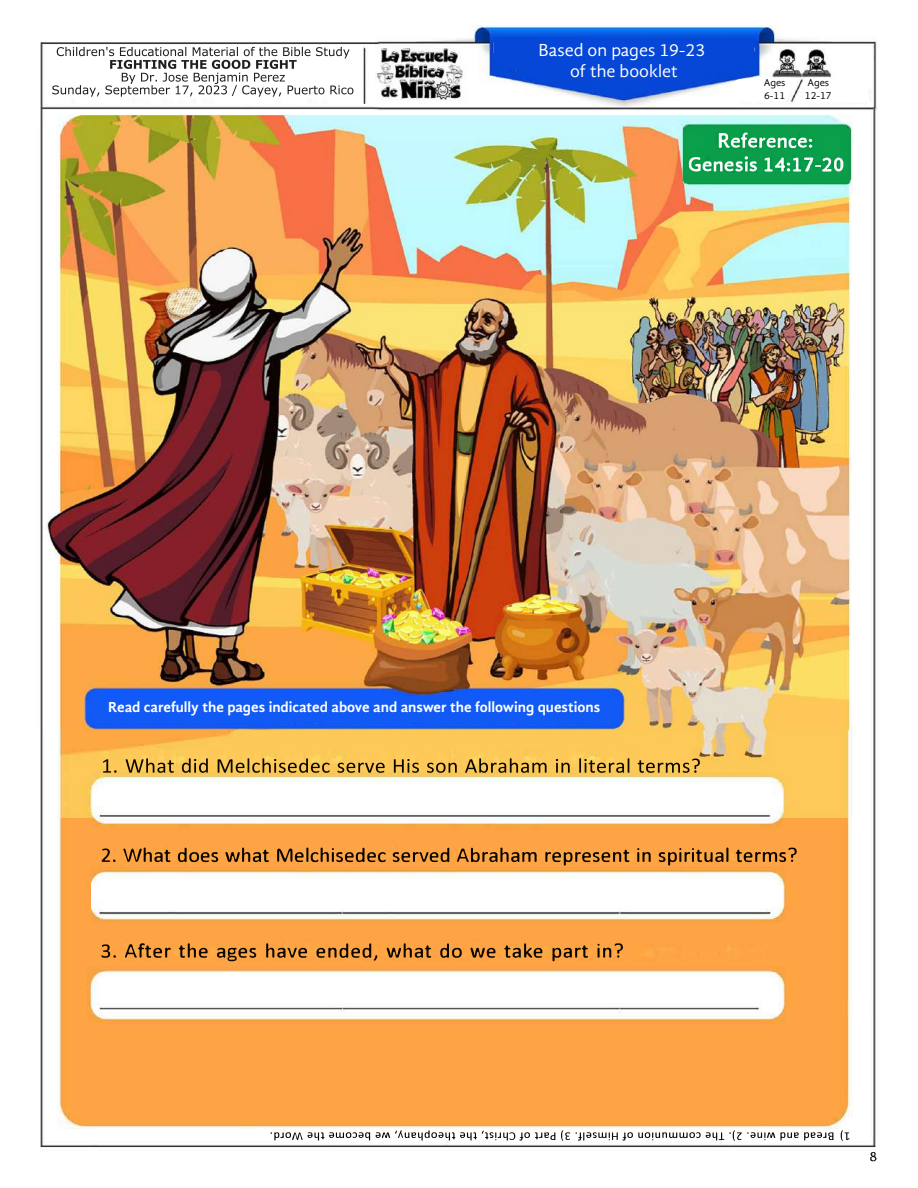
<style>
.page{position:relative;width:918px;height:1188px;background:#fff}
.page>*{position:absolute;margin:0;border:0;box-sizing:border-box;transform-origin:0 0}
.t1{font:18px/21.6px "Gandhi Sans";color:#fff;text-align:center}
.t2{font:700 15px "Gandhi Sans";color:#fff}
.t3{font:10.5px/12.6px "Gandhi Sans";color:#000}
</style>
<div class="page">
<img style="left:40px;top:25px;width:837px;height:1137px">
<img style="left:376px;top:26px;width:501px;height:85px">
<img style="left:40px;top:125px;width:811px;height:605px">
<img style="left:91px;top:867px;width:695px;height:55px">
<img style="left:87px;top:967px;width:699px;height:55px">
<hr style="left:41px;top:42px;width:1px;height:1105px;background:#484848">
<hr style="left:364px;top:48px;width:1px;height:56px;background:#343434">
<hr style="left:873px;top:108px;width:2px;height:1039px;background:#545454">
<hr style="left:41px;top:42px;width:338px;height:2px;background:#383838">
<hr style="left:41px;top:108px;width:338px;height:1px;background:#303030">
<hr style="left:100px;top:815px;width:670px;height:2px;background:#2c2c2c">
<hr style="left:41px;top:1146px;width:834px;height:1px;background:#242424">
<svg style="left:52px;top:47px;width:301px;height:50px"></svg>
<svg style="left:103px;top:759px;width:14px;height:14px"></svg>
<svg style="left:126px;top:758px;width:48px;height:15px"></svg>
<svg style="left:182px;top:758px;width:26px;height:15px"></svg>
<svg style="left:218px;top:758px;width:112px;height:15px;background:#ba9440"></svg>
<svg style="left:337px;top:763px;width:48px;height:10px"></svg>
<svg style="left:394px;top:759px;width:25px;height:14px"></svg>
<svg style="left:427px;top:763px;width:30px;height:10px"></svg>
<svg style="left:465px;top:758px;width:81px;height:15px"></svg>
<svg style="left:556px;top:759px;width:14px;height:14px"></svg>
<svg style="left:579px;top:758px;width:50px;height:15px"></svg>
<svg style="left:719px;top:133px;width:93px;height:15px"></svg>
<svg style="left:689px;top:156px;width:68px;height:16px"></svg>
<svg style="left:764px;top:158px;width:79px;height:14px"></svg>
<svg style="left:638px;top:752px;width:86px;height:21px;background:#d9ad4d"></svg>
<svg style="left:744px;top:751px;width:17px;height:6px"></svg>
<svg style="left:102px;top:849px;width:14px;height:13px"></svg>
<svg style="left:123px;top:848px;width:263px;height:14px;background:#b3742f"></svg>
<svg style="left:393px;top:848px;width:56px;height:14px"></svg>
<svg style="left:457px;top:848px;width:194px;height:18px;background:#c58035"></svg>
<svg style="left:659px;top:848px;width:69px;height:18px"></svg>
<svg style="left:736px;top:848px;width:61px;height:14px"></svg>
<svg style="left:101px;top:943px;width:522px;height:18px;background:#cc8436"></svg>
<svg style="left:870px;top:1152px;width:6px;height:9px"></svg>
<svg style="left:271px;top:1130px;width:578px;height:11px"></svg>
<div style="left:94px;top:697px;width:525px;height:26px;background:#125af6"></div>
<svg style="left:493px;top:37px;width:377px;height:67px"></svg>
<p class="t1" style="left:538px;top:39px;width:168px">Based on pages 19-23 of the booklet</p>
<p class="t3" style="left:764px;top:77px;width:23px">Ages<br>6-11</p>
<p class="t3" style="left:805px;top:77px;width:28px">Ages<br>12-17</p>
<p class="t2" style="left:108px;top:698px;width:494px">Read carefully the pages indicated above and answer the following questions</p>
</div>
